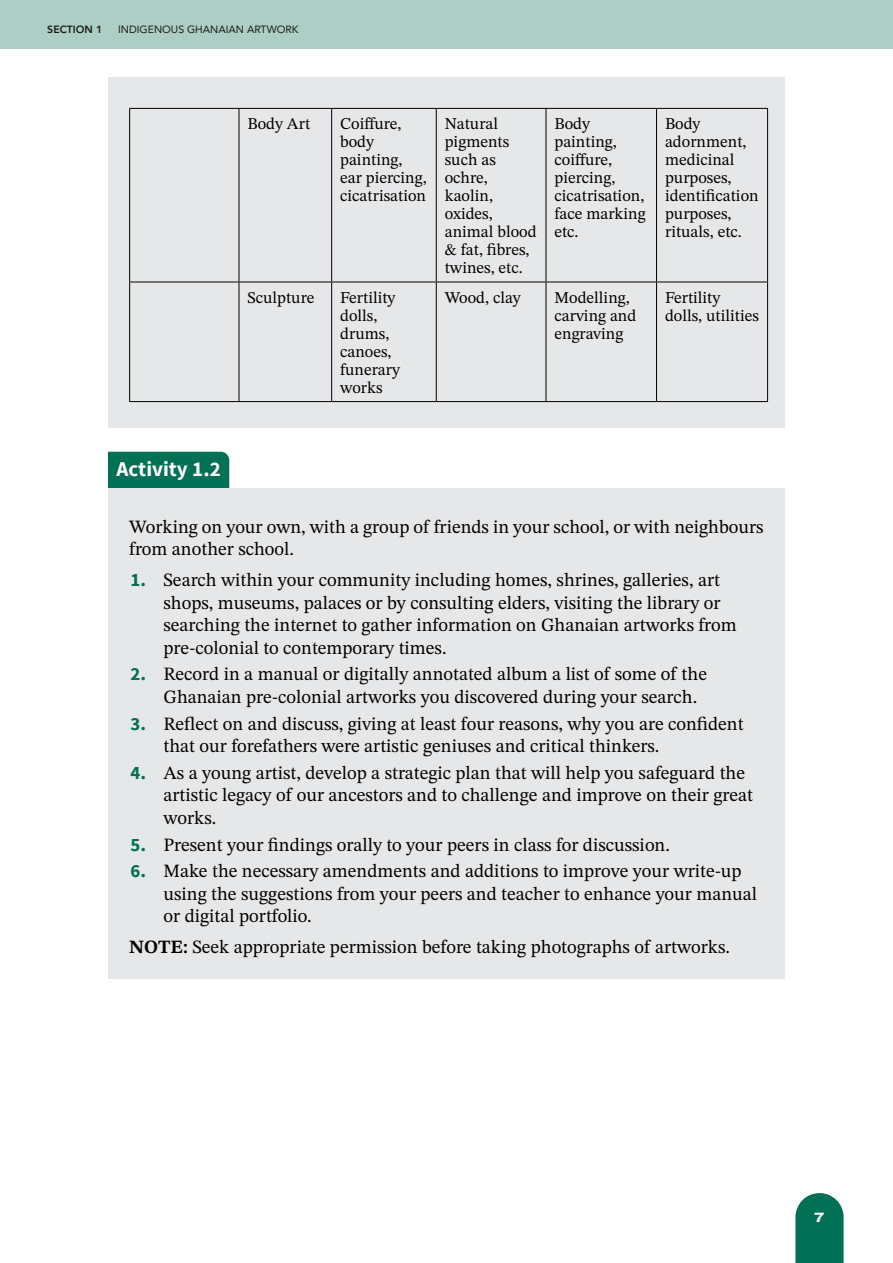
<style>
.page{position:relative;width:893px;height:1263px;background:#fff}
.page>*{position:absolute;margin:0;border:0;box-sizing:border-box;transform-origin:0 0}
.Activity{font:700 21px "Source Sans Pro";color:#fff}
.Activity_questions_copy{font:18.75px/22.5px "STIX Two Text";color:#000}
.Activity_Body{font:18.75px/22.5px "STIX Two Text";color:#000}
.Table_text_content{font:16.5px/18px "STIX Two Text";color:#000}
.t1{font:800 13.5px "Archivo Expanded";color:#fff}
.t2{font:10.5px "Avenir";color:#1a1a1a}
.t3{font:800 10.5px "Avenir";color:#1a1a1a}
.s1{font-family:"Source Sans Pro";font-weight:700;color:#007154}
.s2{font-weight:700}
</style>
<div class="page">
<div style="left:0;top:0;width:893px;height:49px;background:#adcec5"></div>
<svg style="left:795px;top:1193px;width:49px;height:70px;background:#177e63"></svg>
<div style="left:108px;top:77px;width:677px;height:351px;background:#e6e7e8"></div>
<div style="left:108px;top:452px;width:121px;height:37px;background:#007154"></div>
<div style="left:108px;top:489px;width:677px;height:92px;background:#e6e7e8"></div>
<div style="left:108px;top:542px;width:677px;height:137px;background:#e6e7e8"></div>
<div style="left:108px;top:636px;width:677px;height:92px;background:#e6e7e8"></div>
<div style="left:108px;top:686px;width:677px;height:92px;background:#e6e7e8"></div>
<div style="left:108px;top:735px;width:677px;height:114px;background:#e6e7e8"></div>
<div style="left:108px;top:833px;width:677px;height:115px;background:#e6e7e8"></div>
<div style="left:108px;top:909px;width:677px;height:70px;background:#e6e7e8"></div>
<hr style="left:129px;top:108px;width:110px;height:1px;background:#000">
<hr style="left:239px;top:108px;width:93px;height:1px;background:#000">
<hr style="left:239px;top:109px;width:1px;height:173px;background:#000">
<hr style="left:332px;top:108px;width:104px;height:1px;background:#000">
<hr style="left:331px;top:109px;width:1px;height:173px;background:#000">
<hr style="left:436px;top:108px;width:110px;height:1px;background:#000">
<hr style="left:436px;top:109px;width:1px;height:173px;background:#000">
<hr style="left:546px;top:108px;width:111px;height:1px;background:#000">
<hr style="left:546px;top:109px;width:1px;height:173px;background:#000">
<hr style="left:657px;top:108px;width:111px;height:1px;background:#000">
<hr style="left:656px;top:109px;width:1px;height:173px;background:#000">
<hr style="left:767px;top:109px;width:1px;height:173px;background:#000">
<hr style="left:129px;top:282px;width:110px;height:1px;background:#000">
<hr style="left:239px;top:282px;width:93px;height:1px;background:#000">
<hr style="left:239px;top:282px;width:1px;height:119px;background:#000">
<hr style="left:332px;top:282px;width:104px;height:1px;background:#000">
<hr style="left:331px;top:282px;width:1px;height:119px;background:#000">
<hr style="left:436px;top:282px;width:110px;height:1px;background:#000">
<hr style="left:436px;top:282px;width:1px;height:119px;background:#000">
<hr style="left:546px;top:282px;width:111px;height:1px;background:#000">
<hr style="left:546px;top:282px;width:1px;height:119px;background:#000">
<hr style="left:657px;top:282px;width:111px;height:1px;background:#000">
<hr style="left:656px;top:282px;width:1px;height:119px;background:#000">
<hr style="left:767px;top:282px;width:1px;height:119px;background:#000">
<hr style="left:129px;top:401px;width:110px;height:1px;background:#000">
<hr style="left:239px;top:401px;width:93px;height:1px;background:#000">
<hr style="left:332px;top:401px;width:104px;height:1px;background:#000">
<hr style="left:436px;top:401px;width:110px;height:1px;background:#000">
<hr style="left:546px;top:401px;width:111px;height:1px;background:#000">
<hr style="left:657px;top:401px;width:111px;height:1px;background:#000">
<hr style="left:129px;top:109px;width:1px;height:173px;background:#000">
<hr style="left:129px;top:282px;width:1px;height:119px;background:#000">
<p class="t3" style="left:47px;top:21px;width:57px">SECTION 1</p>
<p class="t2" style="left:118px;top:21px;width:182px">INDIGENOUS GHANAIAN ARTWORK</p>
<p class="Table_text_content" style="left:247px;top:115px;width:64px">Body Art</p>
<p class="Table_text_content" style="left:340px;top:115px;width:88px">Coiffure, body painting, ear piercing, cicatrisation</p>
<p class="Table_text_content" style="left:445px;top:115px;width:93px">Natural pigments such as ochre, kaolin, oxides, animal blood &amp; fat, fibres, twines, etc.</p>
<p class="Table_text_content" style="left:554px;top:115px;width:93px">Body painting, coiffure, piercing, cicatrisation, face marking etc.</p>
<p class="Table_text_content" style="left:665px;top:115px;width:95px">Body adornment, medicinal purposes, identification purposes, rituals, etc.</p>
<p class="Table_text_content" style="left:247px;top:288px;width:68px">Sculpture</p>
<p class="Table_text_content" style="left:340px;top:288px;width:61px">Fertility dolls, drums, canoes, funerary works</p>
<p class="Table_text_content" style="left:445px;top:288px;width:77px">Wood, clay</p>
<p class="Table_text_content" style="left:554px;top:288px;width:83px">Modelling, carving and engraving</p>
<p class="Table_text_content" style="left:665px;top:288px;width:95px">Fertility dolls, utilities</p>
<p class="Activity" style="left:117px;top:455px;width:106px">Activity 1.2</p>
<p class="Activity_Body" style="left:129px;top:515px;width:636px">Working on your own, with a group of friends in your school, or with neighbours from another school.</p>
<p class="Activity_questions_copy" style="left:164px;top:568px;width:575px;text-indent:-33px"><span class="s1">1.</span> Search within your community including homes, shrines, galleries, art shops, museums, palaces or by consulting elders, visiting the library or searching the internet to gather information on Ghanaian artworks from pre-colonial to contemporary times.</p>
<p class="Activity_questions_copy" style="left:164px;top:663px;width:545px;text-indent:-33px"><span class="s1">2.</span> Record in a manual or digitally annotated album a list of some of the<br>Ghanaian pre-colonial artworks you discovered during your search.</p>
<p class="Activity_questions_copy" style="left:164px;top:712px;width:582px;text-indent:-33px"><span class="s1">3.</span> Reflect on and discuss, giving at least four reasons, why you are confident that our forefathers were artistic geniuses and critical thinkers.</p>
<p class="Activity_questions_copy" style="left:164px;top:761px;width:591px;text-indent:-33px"><span class="s1">4.</span> As a young artist, develop a strategic plan that will help you safeguard the artistic legacy of our ancestors and to challenge and improve on their great works.</p>
<p class="Activity_questions_copy" style="left:130px;top:833px;width:541px"><span class="s1">5.</span> Present your findings orally to your peers in class for discussion.</p>
<p class="Activity_questions_copy" style="left:164px;top:860px;width:595px;text-indent:-33px"><span class="s1">6.</span> Make the necessary amendments and additions to improve your write-up using the suggestions from your peers and teacher to enhance your manual or digital portfolio.</p>
<p class="Activity_Body" style="left:129px;top:936px;width:602px"><span class="s2">NOTE:</span> Seek appropriate permission before taking photographs of artworks.</p>
<p class="t1" style="left:815px;top:1207px;width:11px">7</p>
</div>
